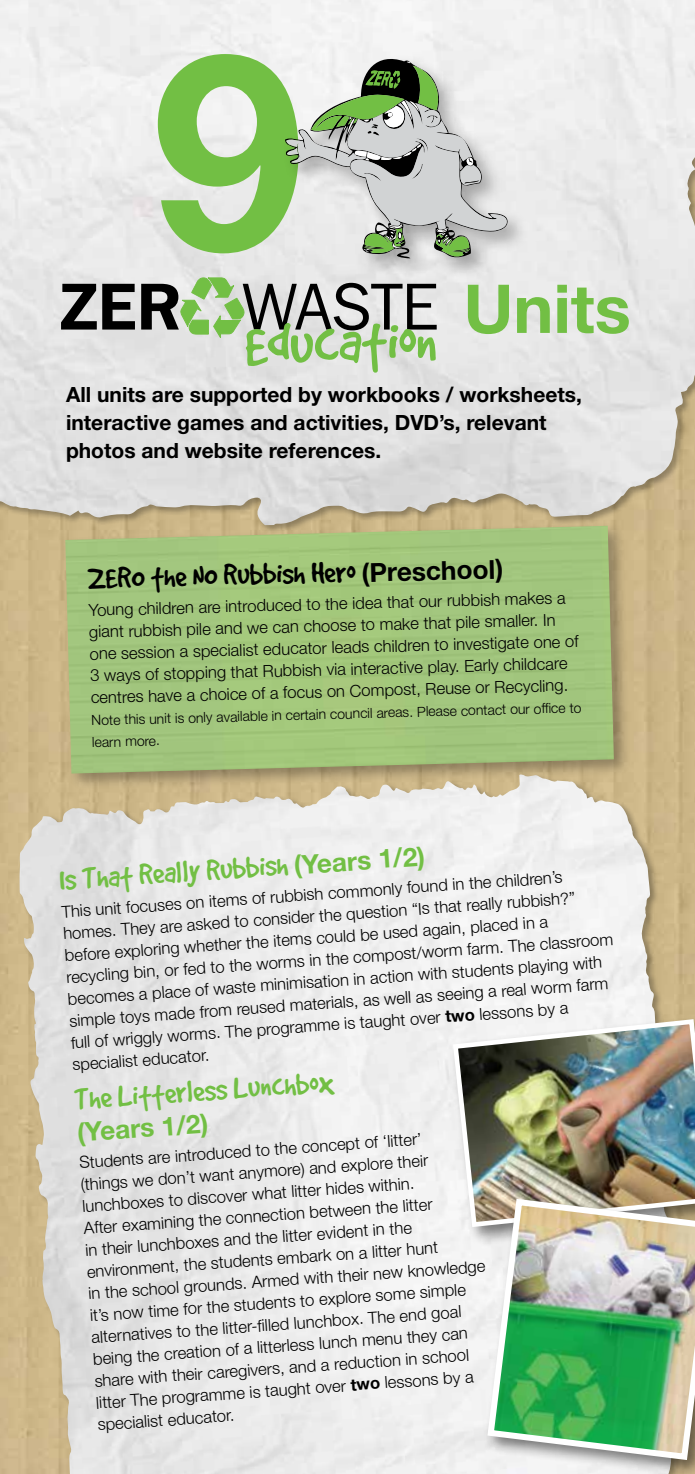
<style>
.page{position:relative;width:695px;height:1474px;background:#fff}
.page>*{position:absolute;margin:0;border:0;box-sizing:border-box;transform-origin:0 0}
.t1{font:700 273.7px "Helvetica Neue";color:#72bf44}
.t2{font:700 67.38px "Helvetica Neue";color:#72bf44}
.t3{font:33.25px "Good Dog Plain";color:#72bf44}
.t4{font:33.25px "Good Dog Plain";color:#000}
.t5{font:700 26.25px "Helvetica Neue";color:#72bf44}
.t6{font:700 21px/28px "Helvetica Neue";color:#000}
.t7{font:300 16.62px/21.9px "Helvetica Neue";color:#000}
.t8{font:300 14px/23.6px "Helvetica Neue";color:#000}
.s1{font-family:"Helvetica Neue";font-weight:700;font-size:26.25px}
.s2{font-weight:700}
</style>
<div class="page">
<div style="left:18px;top:772px;width:676px;height:701px;background:#000;opacity:.3"></div>
<img style="left:203px;top:790px;width:316px;height:18px">
<div style="left:62px;top:522px;width:569px;height:268px;background:#000;opacity:.3"></div>
<img style="left:65px;top:538px;width:548px;height:235px">
<div style="left:0;top:0;width:694px;height:538px;background:#000;opacity:.3"></div>
<img style="left:0;top:0;width:694px;height:525px">
<svg style="left:61px;top:284px;width:74px;height:45px;background:#656565"></svg>
<svg style="left:141px;top:277px;width:295px;height:95px;background:#aebba7"></svg>
<div style="left:281px;top:54px;width:249px;height:227px;background:#000;opacity:.3"></div>
<svg style="left:284px;top:52px;width:224px;height:207px;fill:#efefef"></svg>
<svg style="left:286px;top:61px;width:221px;height:195px"></svg>
<img style="left:450px;top:1016px;width:244px;height:213px">
<div style="left:483px;top:1194px;width:211px;height:279px;background:#000;opacity:.5"></div>
<img style="left:484px;top:1195px;width:210px;height:268px">
<h1 class="t1" style="left:152px;top:-17px;width:154px">9</h1>
<h2 class="t2" style="left:463px;top:267px;width:169px">Units</h2>
<p class="t6" style="left:66px;top:380px;width:517px">All units are supported by workbooks / worksheets, interactive games and activities, DVD’s, relevant photos and website references.</p>
<h3 class="t4" style="left:87px;top:562px;width:417px;rotate:-2deg">ZERO the NO Rubbish Hero <span class="s1">(Preschool)</span></h3>
<p class="t7" style="left:87px;top:600px;width:491px;rotate:-2deg">Young children are introduced to the idea that our rubbish makes a giant rubbish pile and we can choose to make that pile smaller. In one session a specialist educator leads children to investigate one of 3 ways of stopping that Rubbish via interactive play. Early childcare centres have a choice of a focus on Compost, Reuse or Recycling.</p>
<p class="t8" style="left:91px;top:706px;width:491px;rotate:-1deg">Note this unit is only available in certain council areas. Please contact our office to learn more.</p>
<h3 class="t3" style="left:58px;top:863px;width:368px;rotate:-4deg">Is That Really Rubbish <span class="s1">(Years 1/2)</span></h3>
<p class="t7" style="left:61px;top:900px;width:549px;rotate:-4deg">This unit focuses on items of rubbish commonly found in the children’s homes. They are asked to consider the question “Is that really rubbish?” before exploring whether the items could be used again, placed in a recycling bin, or fed to the worms in the compost/worm farm. The classroom becomes a place of waste minimisation in action with students playing with simple toys made from reused materials, as well as seeing a real worm farm full of wriggly worms. The programme is taught over <span class="s2">two</span> lessons by a specialist educator.</p>
<h3 class="t3" style="left:74px;top:1082px;width:261px;rotate:-4deg">The Litterless Lunchbox</h3>
<h3 class="t5" style="left:76px;top:1116px;width:133px;rotate:-4deg">(Years 1/2)</h3>
<p class="t7" style="left:78px;top:1151px;width:399px;rotate:-4deg">Students are introduced to the concept of ‘litter’<br>(things we don’t want anymore) and explore their lunchboxes to discover what litter hides within.<br>After examining the connection between the litter<br>in their lunchboxes and the litter evident in the environment, the students embark on a litter hunt<br>in the school grounds. Armed with their new knowledge it’s now time for the students to explore some simple alternatives to the litter-filled lunchbox. The end goal being the creation of a litterless lunch menu they can share with their caregivers, and a reduction in school litter The programme is taught over <span class="s2">two</span> lessons by a specialist educator.</p>
</div>
